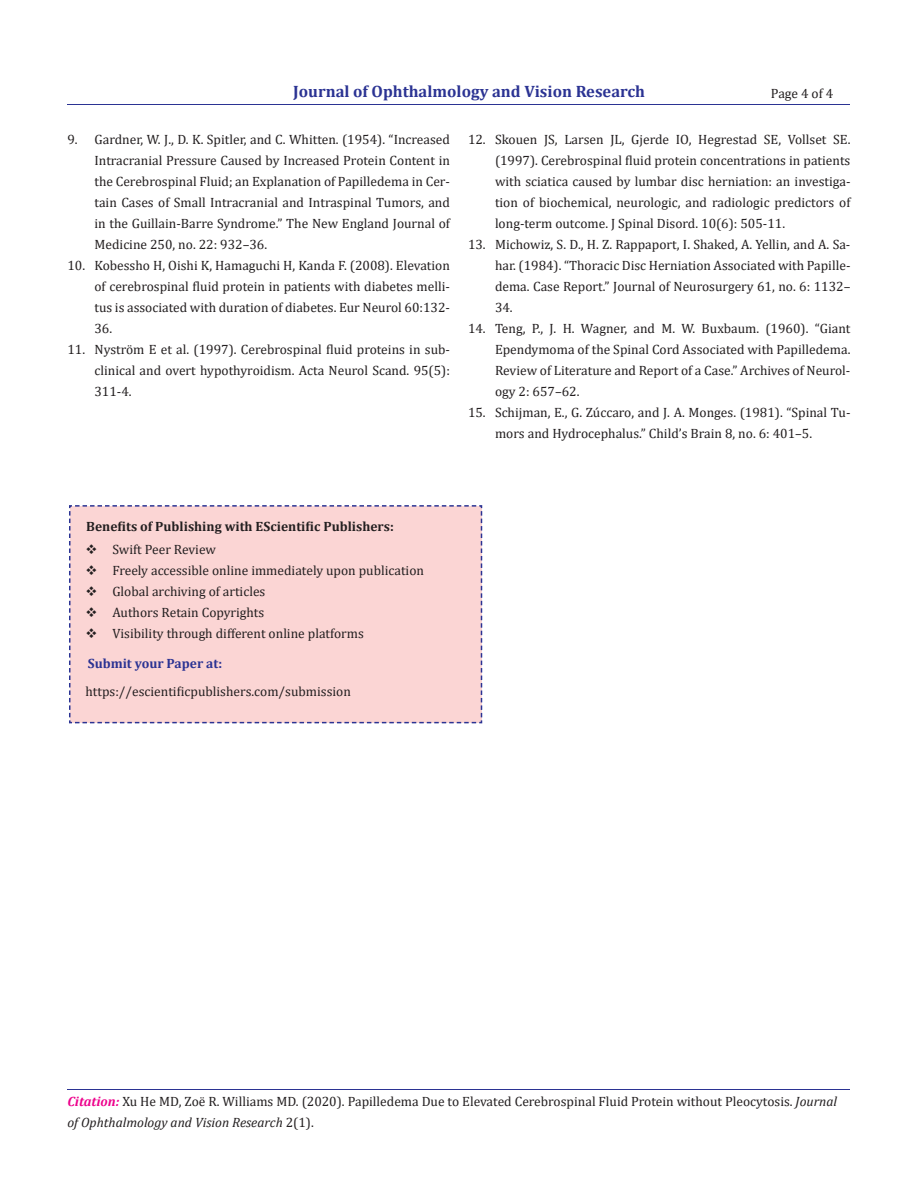
<style>
.page{position:relative;width:918px;height:1188px;background:#fff}
.page>*{position:absolute;margin:0;border:0;box-sizing:border-box;transform-origin:0 0}
.t1{font:700 16.5px "Cambria";color:#2b3393}
.t2{font:13.5px/21px "Cambria";color:#231f20;text-align:justify}
.t3{font:700 13.5px "Cambria";color:#231f20}
.t4{font:700 13.5px "Cambria";color:#2b3393}
.s1{font-weight:700;font-style:italic;color:#ed028c}
.s2{font-style:italic}
</style>
<div class="page">
<hr style="left:67px;top:104px;width:783px;height:1px;background:#2b3393">
<hr style="left:67px;top:1089px;width:783px;height:1px;background:#2b3393">
<div style="left:69px;top:505px;width:414px;height:219px;background:#fbd5d4"></div>
<p class="t1" style="left:293px;top:80px;width:353px">Journal of Ophthalmology and Vision Research</p>
<p class="t2" style="left:771px;top:82px;width:64px">Page 4 of 4</p>
<p class="t2" style="left:94px;top:129px;width:357px;text-indent:-27px">9. Gardner, W. J., D. K. Spitler, and C. Whitten. (1954). “Increased Intracranial Pressure Caused by Increased Protein Content in the Cerebrospinal Fluid; an Explanation of Papilledema in Cer&shy;tain Cases of Small Intracranial and Intraspinal Tumors, and in the Guillain-Barre Syndrome.” The New England Journal of Medicine 250, no. 22: 932–36.</p>
<p class="t2" style="left:94px;top:255px;width:357px;text-indent:-27px">10. Kobessho H, Oishi K, Hamaguchi H, Kanda F. (2008). Elevation of cerebrospinal fluid protein in patients with diabetes melli&shy;tus is associated with duration of diabetes. Eur Neurol 60:132- 36.</p>
<p class="t2" style="left:94px;top:339px;width:357px;text-indent:-27px">11. Nyström E et al. (1997). Cerebrospinal fluid proteins in sub&shy;clinical and overt hypothyroidism. Acta Neurol Scand. 95(5):<br>311-4.</p>
<p class="t2" style="left:495px;top:129px;width:357px;text-indent:-27px">12. Skouen JS, Larsen JL, Gjerde IO, Hegrestad SE, Vollset SE. (1997). Cerebrospinal fluid protein concentrations in patients with sciatica caused by lumbar disc herniation: an investiga&shy;tion of biochemical, neurologic, and radiologic predictors of long-term outcome. J Spinal Disord. 10(6): 505-11.</p>
<p class="t2" style="left:495px;top:234px;width:357px;text-indent:-27px">13. Michowiz, S. D., H. Z. Rappaport, I. Shaked, A. Yellin, and A. Sa&shy;har. (1984). “Thoracic Disc Herniation Associated with Papille&shy;dema. Case Report.” Journal of Neurosurgery 61, no. 6: 1132– 34.</p>
<p class="t2" style="left:495px;top:318px;width:357px;text-indent:-27px">14. Teng, P., J. H. Wagner, and M. W. Buxbaum. (1960). “Giant Ependymoma of the Spinal Cord Associated with Papilledema.<br>Review of Literature and Report of a Case.” Archives of Neurol&shy;ogy 2: 657–62.</p>
<p class="t2" style="left:495px;top:402px;width:357px;text-indent:-27px">15. Schijman, E., G. Zúccaro, and J. A. Monges. (1981). “Spinal Tu&shy;mors and Hydrocephalus.” Child’s Brain 8, no. 6: 401–5.</p>
<p class="t3" style="left:86px;top:517px;width:309px">Benefits of Publishing with EScientific Publishers:</p>
<p class="t2" style="left:85px;top:539px;width:132px">❖ Swift Peer Review</p>
<p class="t2" style="left:85px;top:560px;width:340px">❖ Freely accessible online immediately upon publication</p>
<p class="t2" style="left:85px;top:581px;width:181px">❖ Global archiving of articles</p>
<p class="t2" style="left:85px;top:602px;width:180px">❖ Authors Retain Copyrights</p>
<p class="t2" style="left:85px;top:623px;width:280px">❖ Visibility through different online platforms</p>
<p class="t4" style="left:88px;top:654px;width:136px">Submit your Paper at:</p>
<p class="t2" style="left:85px;top:681px;width:267px">https://escientificpublishers.com/submission</p>
<p class="t2" style="left:67px;top:1091px;width:771px"><span class="s1">Citation:</span> Xu He MD, Zoë R. Williams MD. (2020). Papilledema Due to Elevated Cerebrospinal Fluid Protein without Pleocytosis. <span class="s2">Journal of Ophthalmology and Vision Research</span> 2(1).</p>
</div>
